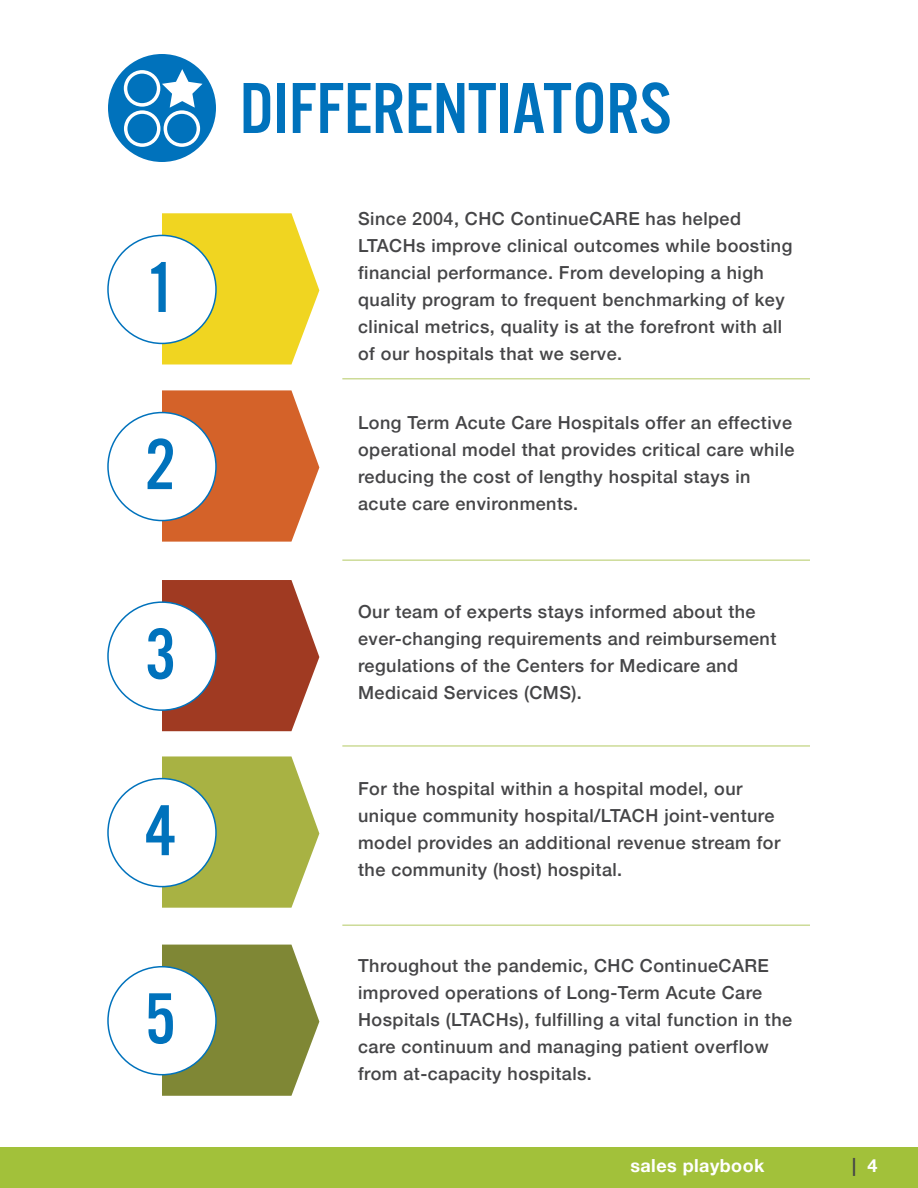
<style>
.page{position:relative;width:918px;height:1188px;background:#fff}
.page>*{position:absolute;margin:0;border:0;box-sizing:border-box;transform-origin:0 0}
.t1{font:75px "U.S.101";color:#0072bc}
.t2{font:500 18px/27px "Helvetica Neue";letter-spacing:.025em;color:#454547}
.t3{font:700 18px "Helvetica Neue";letter-spacing:.025em;color:#fff}
.t4{font:700 18px "Helvetica Neue";color:#454547}
.s1{color:#fff}
</style>
<div class="page">
<div style="left:0;top:1148px;width:918px;height:40px;background:#a2c13a"></div>
<svg style="left:162px;top:213px;width:157px;height:151px;background:#f0d939"></svg>
<svg style="left:162px;top:390px;width:157px;height:152px;background:#d77342"></svg>
<svg style="left:162px;top:580px;width:157px;height:151px;background:#a94f3a"></svg>
<svg style="left:162px;top:756px;width:157px;height:152px;background:#b1ba58"></svg>
<svg style="left:162px;top:945px;width:157px;height:151px;background:#8c944b"></svg>
<div style="left:108px;top:235px;width:108px;height:108px;background:#fff;border-radius:50%"></div>
<div style="left:107px;top:235px;width:110px;height:109px;border:2px solid #0072bc;border-radius:50%"></div>
<div style="left:108px;top:413px;width:108px;height:108px;background:#fff;border-radius:50%"></div>
<div style="left:107px;top:412px;width:110px;height:109px;border:2px solid #0072bc;border-radius:50%"></div>
<div style="left:108px;top:602px;width:108px;height:108px;background:#fff;border-radius:50%"></div>
<div style="left:107px;top:601px;width:110px;height:110px;border:2px solid #0072bc;border-radius:50%"></div>
<div style="left:108px;top:779px;width:108px;height:108px;background:#fff;border-radius:50%"></div>
<div style="left:107px;top:778px;width:110px;height:109px;border:2px solid #0072bc;border-radius:50%"></div>
<div style="left:108px;top:967px;width:108px;height:108px;background:#fff;border-radius:50%"></div>
<div style="left:107px;top:966px;width:110px;height:109px;border:2px solid #0072bc;border-radius:50%"></div>
<div style="left:108px;top:54px;width:108px;height:108px;background:#0072bc;border-radius:50%"></div>
<hr style="left:342px;top:378px;width:468px;height:2px;background:#cddb97">
<hr style="left:342px;top:559px;width:468px;height:2px;background:#cddb97">
<hr style="left:342px;top:745px;width:468px;height:2px;background:#cddb97">
<hr style="left:342px;top:924px;width:468px;height:2px;background:#cddb97">
<svg style="left:124px;top:69px;width:78px;height:78px"></svg>
<h1 class="t1" style="left:145px;top:247px;width:32px">1</h1>
<h1 class="t1" style="left:145px;top:425px;width:32px">2</h1>
<h1 class="t1" style="left:145px;top:614px;width:32px">3</h1>
<h1 class="t1" style="left:145px;top:791px;width:32px">4</h1>
<h1 class="t1" style="left:145px;top:979px;width:32px">5</h1>
<h1 class="t1" style="left:240px;top:68px;width:433px">DIFFERENTIATORS</h1>
<p class="t2" style="left:358px;top:204px;width:436px">Since 2004, CHC ContinueCARE has helped LTACHs improve clinical outcomes while boosting financial performance. From developing a high quality program to frequent benchmarking of key clinical metrics, quality is at the forefront with all of our hospitals that we serve.</p>
<p class="t2" style="left:358px;top:408px;width:438px">Long Term Acute Care Hospitals offer an effective operational model that provides critical care while reducing the cost of lengthy hospital stays in acute care environments.</p>
<p class="t2" style="left:358px;top:597px;width:420px">Our team of experts stays informed about the ever-changing requirements and reimbursement regulations of the Centers for Medicare and Medicaid Services (CMS).</p>
<p class="t2" style="left:358px;top:774px;width:424px">For the hospital within a hospital model, our unique community hospital/LTACH joint-venture model provides an additional revenue stream for the community (host) hospital.</p>
<p class="t2" style="left:358px;top:951px;width:436px">Throughout the pandemic, CHC ContinueCARE improved operations of Long-Term Acute Care Hospitals (LTACHs), fulfilling a vital function in the care continuum and managing patient overflow from at-capacity hospitals.</p>
<p class="t3" style="left:630px;top:1151px;width:136px">sales playbook</p>
<p class="t4" style="left:852px;top:1151px;width:27px">| <span class="s1">4</span></p>
</div>
